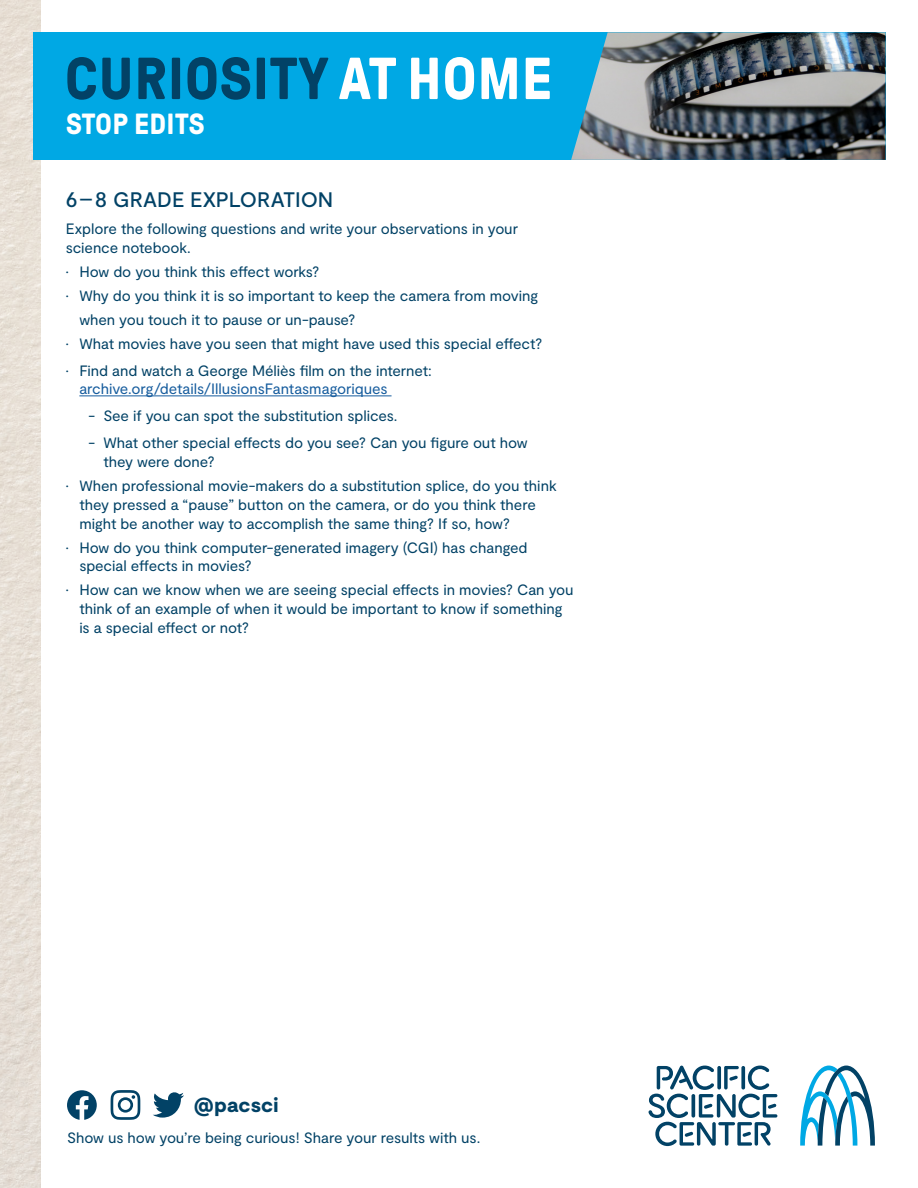
<style>
.page{position:relative;width:918px;height:1188px;background:#fff}
.page>*{position:absolute;margin:0;border:0;box-sizing:border-box;transform-origin:0 0}
.t1{font:700 59.1px "GT Pressura";letter-spacing:.01em;color:#024266}
.t2{font:700 29.1px "GT Pressura";letter-spacing:.01em;color:#fff}
.t3{font:500 21px "Moderat";color:#024266}
.t4{font:900 20.4px "Moderat";letter-spacing:.01em;color:#024266}
.t5{font:15px/18.8px "Moderat";letter-spacing:-.005em;color:#024266}
.t6{font:15px/18.8px "Moderat";letter-spacing:-.005em;color:#175d9e}
.s1{color:#fff}
.s2{color:#024266}
</style>
<div class="page">
<img style="left:0;top:0;width:40px;height:1188px">
<svg style="left:800px;top:1066px;width:75px;height:80px"></svg>
<svg style="left:648px;top:1065px;width:129px;height:81px"></svg>
<svg style="left:153px;top:1092px;width:31px;height:26px"></svg>
<svg style="left:111px;top:1090px;width:29px;height:30px"></svg>
<svg style="left:67px;top:1090px;width:30px;height:30px"></svg>
<hr style="left:79px;top:396px;width:313px;height:1px;background:#175d9e">
<div style="left:33px;top:32px;width:853px;height:128px;background:#00a8e4"></div>
<img style="left:571px;top:32px;width:315px;height:128px">
<p class="t1" style="left:65px;top:47px;width:489px">CURIOSITY <span class="s1">AT HOME</span></p>
<p class="t2" style="left:66px;top:108px;width:140px">STOP EDITS</p>
<p class="t3" style="left:66px;top:187px;width:269px">6–8 GRADE EXPLORATION</p>
<p class="t5" style="left:66px;top:220px;width:454px">Explore the following questions and write your observations in your science notebook.</p>
<p class="t5" style="left:66px;top:262px;width:255px">• How do you think this effect works?</p>
<p class="t5" style="left:79px;top:284px;width:460px;line-height:24px;text-indent:-14px">• Why do you think it is so important to keep the camera from moving when you touch it to pause or un-pause?</p>
<p class="t5" style="left:66px;top:334px;width:478px">• What movies have you seen that might have used this special effect?</p>
<p class="t6" style="left:79px;top:361px;width:354px;text-indent:-14px"><span class="s2">• Find and watch a George Méliès film on the internet: </span>archive.org/details/IllusionsFantasmagoriques</p>
<p class="t5" style="left:88px;top:407px;width:311px">- See if you can spot the substitution splices.</p>
<p class="t5" style="left:103px;top:434px;width:426px;text-indent:-15px">- What other special effects do you see? Can you figure out how they were done?</p>
<p class="t5" style="left:79px;top:477px;width:479px;text-indent:-14px">• When professional movie-makers do a substitution splice, do you think they pressed a “pause” button on the camera, or do you think there might be another way to accomplish the same thing? If so, how?</p>
<p class="t5" style="left:79px;top:538px;width:450px;text-indent:-14px">• How do you think computer-generated imagery (CGI) has changed special effects in movies?</p>
<p class="t5" style="left:79px;top:581px;width:496px;text-indent:-14px">• How can we know when we are seeing special effects in movies? Can you think of an example of when it would be important to know if something is a special effect or not?</p>
<p class="t4" style="left:194px;top:1093px;width:86px">@pacsci</p>
<p class="t5" style="left:67px;top:1129px;width:415px">Show us how you’re being curious! Share your results with us.</p>
</div>
